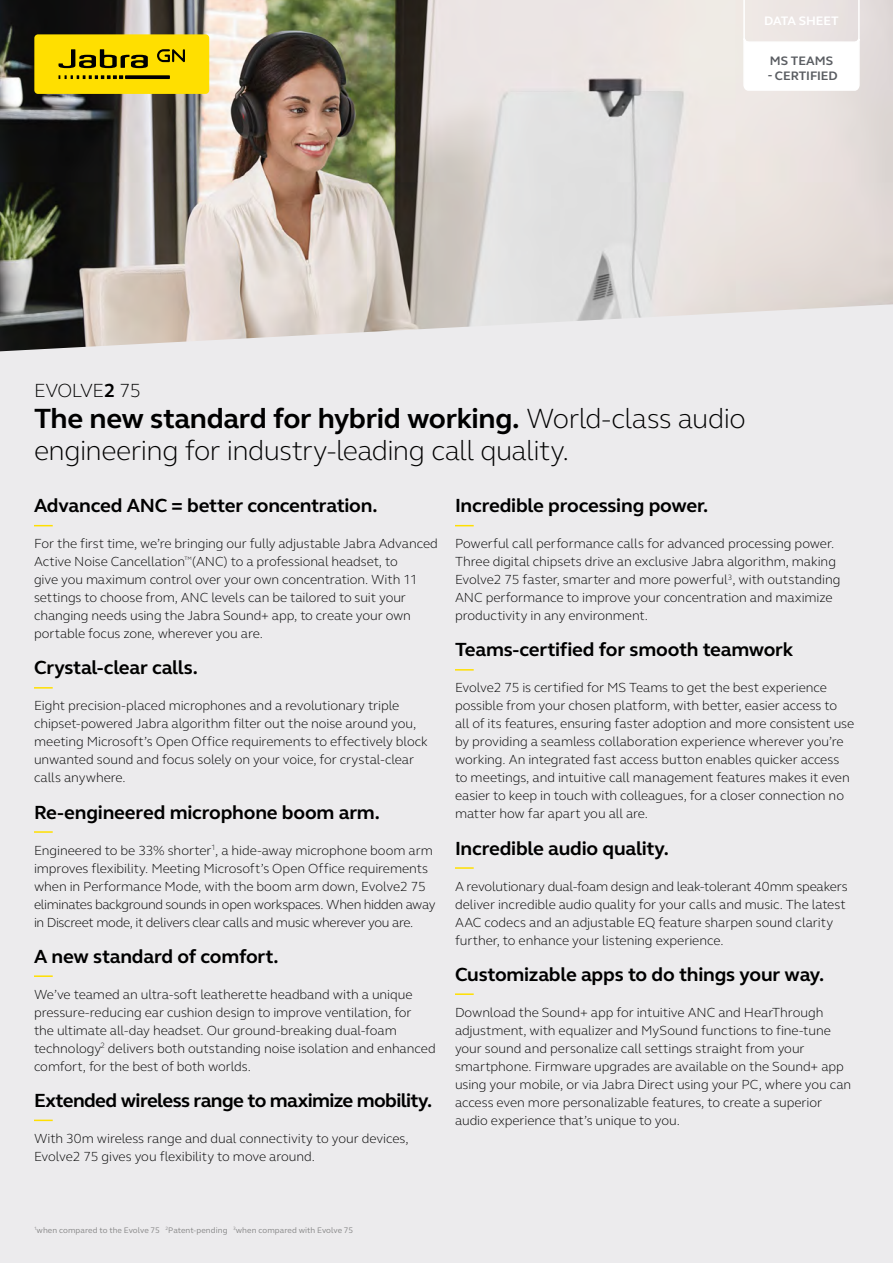
<style>
.page{position:relative;width:893px;height:1263px;background:#ecebed}
.page>*{position:absolute;margin:0;border:0;box-sizing:border-box;transform-origin:0 0}
.t1{font:300 28.5px/31.5px "GN Elliot";letter-spacing:-.02em;color:#000}
.Headlines_Body{font:700 19.5px "GN Elliot";letter-spacing:-.015em;color:#000}
.t2{font:300 19.5px "GN Elliot";letter-spacing:-.035em;color:#000}
.Body_Copy{font:300 13.5px/18px "GN Elliot";letter-spacing:-.005em;color:#000}
.Tag1{font:700 12.6px "GN Elliot";letter-spacing:-.005em;color:#5a5d62}
.Tag1-2{font:700 12.6px "GN Elliot";color:#fff}
.copy_table{font:8.25px "GN Elliot";letter-spacing:.005em;color:#878787}
.s1{font-weight:700}
</style>
<div class="page">
<img style="left:0;top:0;width:893px;height:351px">
<svg style="left:34px;top:525px;width:19px;height:1px"></svg>
<svg style="left:34px;top:687px;width:19px;height:2px"></svg>
<svg style="left:34px;top:831px;width:19px;height:2px"></svg>
<svg style="left:34px;top:975px;width:19px;height:2px"></svg>
<svg style="left:34px;top:1119px;width:19px;height:2px"></svg>
<svg style="left:455px;top:525px;width:19px;height:1px"></svg>
<svg style="left:455px;top:669px;width:19px;height:2px"></svg>
<svg style="left:455px;top:867px;width:19px;height:2px"></svg>
<svg style="left:455px;top:993px;width:19px;height:2px"></svg>
<svg style="left:743px;top:0;width:117px;height:92px"></svg>
<div style="left:34px;top:34px;width:175px;height:60px;background:#ffdf00;border-radius:4px"></div>
<svg style="left:59px;top:49px;width:89px;height:19px"></svg>
<svg style="left:59px;top:75px;width:64px;height:4px"></svg>
<svg style="left:125px;top:75px;width:45px;height:4px"></svg>
<svg style="left:157px;top:49px;width:28px;height:13px"></svg>
<p class="Tag1-2" style="left:764px;top:13px;width:76px">DATA SHEET</p>
<p class="Tag1" style="left:770px;top:52px;width:65px">MS TEAMS</p>
<p class="Tag1" style="left:768px;top:67px;width:71px">- CERTIFIED</p>
<p class="t2" style="left:34px;top:377px;width:108px">EVOLVE<span class="s1">2</span> 75</p>
<p class="t1" style="left:34px;top:402px;width:713px"><span class="s1">The new standard for hybrid working.</span> World-class audio engineering for industry-leading call quality.</p>
<p class="Headlines_Body" style="left:34px;top:492px;width:345px">Advanced ANC = better concentration.</p>
<p class="Body_Copy" style="left:34px;top:534px;width:405px">For the first time, we’re bringing our fully adjustable Jabra Advanced Active Noise Cancellation<sup>™</sup>(ANC) to a professional headset, to<br>give you maximum control over your own concentration. With 11 settings to choose from, ANC levels can be tailored to suit your changing needs using the Jabra Sound+ app, to create your own portable focus zone, wherever you are.</p>
<p class="Headlines_Body" style="left:34px;top:655px;width:165px">Crystal-clear calls.</p>
<p class="Body_Copy" style="left:34px;top:696px;width:395px">Eight precision-placed microphones and a revolutionary triple chipset-powered Jabra algorithm filter out the noise around you, meeting Microsoft’s Open Office requirements to effectively block unwanted sound and focus solely on your voice, for crystal-clear calls anywhere.</p>
<p class="Headlines_Body" style="left:34px;top:799px;width:347px">Re-engineered microphone boom arm.</p>
<p class="Body_Copy" style="left:34px;top:840px;width:403px">Engineered to be 33% shorter<sup>1</sup>, a hide-away microphone boom arm improves flexibility. Meeting Microsoft’s Open Office requirements when in Performance Mode, with the boom arm down, Evolve2 75 eliminates background sounds in open workspaces. When hidden away in Discreet mode, it delivers clear calls and music wherever you are.</p>
<p class="Headlines_Body" style="left:34px;top:943px;width:246px">A new standard of comfort.</p>
<p class="Body_Copy" style="left:34px;top:985px;width:403px">We’ve teamed an ultra-soft leatherette headband with a unique pressure-reducing ear cushion design to improve ventilation, for<br>the ultimate all-day headset. Our ground-breaking dual-foam technology<sup>2</sup> delivers both outstanding noise isolation and enhanced comfort, for the best of both worlds.</p>
<p class="Headlines_Body" style="left:34px;top:1087px;width:400px">Extended wireless range to maximize mobility.</p>
<p class="Body_Copy" style="left:34px;top:1129px;width:376px">With 30m wireless range and dual connectivity to your devices,<br>Evolve2 75 gives you flexibility to move around.</p>
<p class="Headlines_Body" style="left:455px;top:492px;width:255px">Incredible processing power.</p>
<p class="Body_Copy" style="left:455px;top:534px;width:387px">Powerful call performance calls for advanced processing power.<br>Three digital chipsets drive an exclusive Jabra algorithm, making Evolve2 75 faster, smarter and more powerful<sup>3</sup>, with outstanding ANC performance to improve your concentration and maximize productivity in any environment.</p>
<p class="Headlines_Body" style="left:455px;top:637px;width:340px">Teams-certified for smooth teamwork</p>
<p class="Body_Copy" style="left:455px;top:678px;width:401px">Evolve2 75 is certified for MS Teams to get the best experience possible from your chosen platform, with better, easier access to all of its features, ensuring faster adoption and more consistent use by providing a seamless collaboration experience wherever you’re working. An integrated fast access button enables quicker access to meetings, and intuitive call management features makes it even easier to keep in touch with colleagues, for a closer connection no matter how far apart you all are.</p>
<p class="Headlines_Body" style="left:455px;top:835px;width:215px">Incredible audio quality.</p>
<p class="Body_Copy" style="left:455px;top:876px;width:394px">A revolutionary dual-foam design and leak-tolerant 40mm speakers deliver incredible audio quality for your calls and music. The latest AAC codecs and an adjustable EQ feature sharpen sound clarity further, to enhance your listening experience.</p>
<p class="Headlines_Body" style="left:455px;top:961px;width:371px">Customizable apps to do things your way.</p>
<p class="Body_Copy" style="left:455px;top:1003px;width:398px">Download the Sound+ app for intuitive ANC and HearThrough adjustment, with equalizer and MySound functions to fine-tune your sound and personalize call settings straight from your smartphone. Firmware upgrades are available on the Sound+ app using your mobile, or via Jabra Direct using your PC, where you can access even more personalizable features, to create a superior audio experience that’s unique to you.</p>
<p class="copy_table" style="left:34px;top:1225px;width:321px"><sup>1</sup>when compared to the Evolve 75 <sup>2</sup>Patent-pending <sup>3</sup>when compared with Evolve 75</p>
</div>
